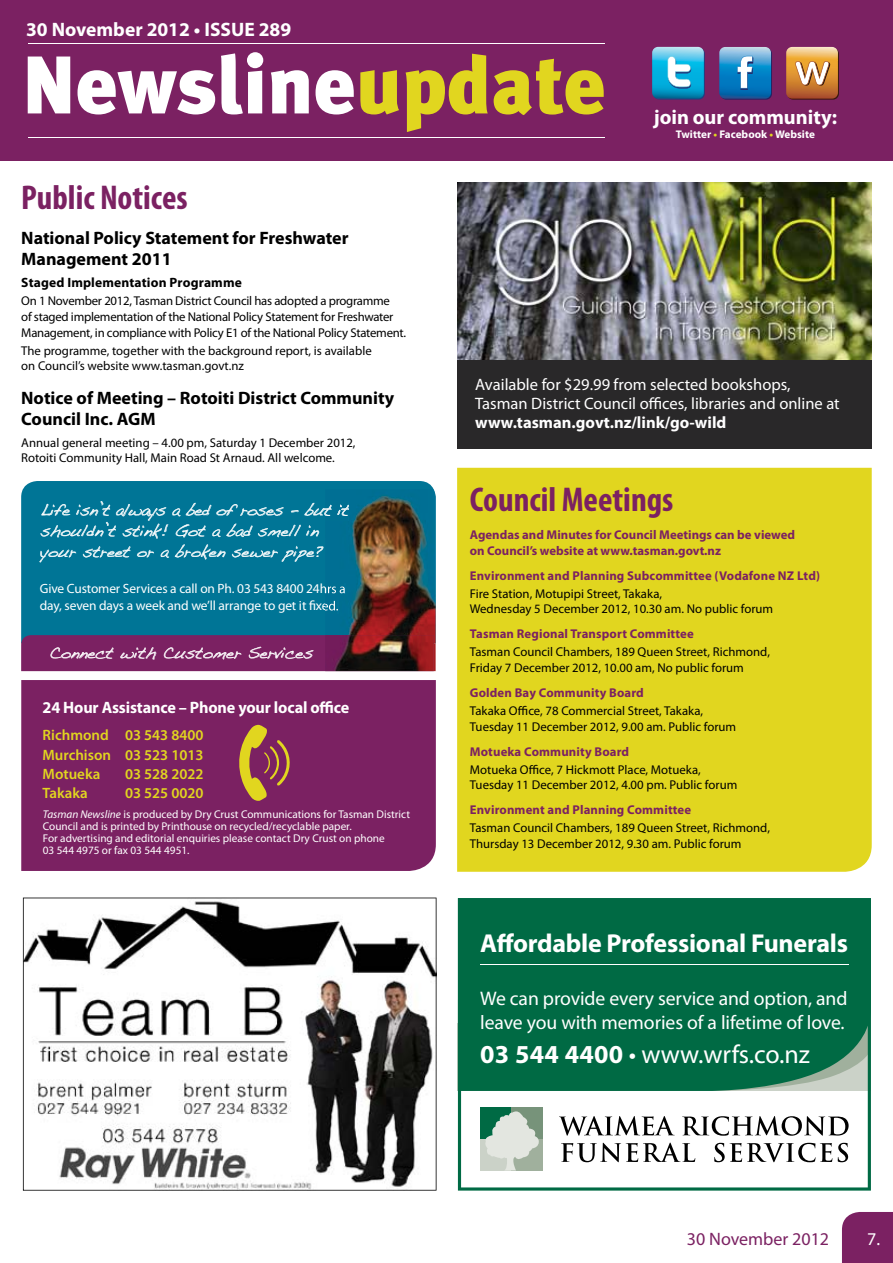
<style>
.page{position:relative;width:893px;height:1263px;background:#fff}
.page>*{position:absolute;margin:0;border:0;box-sizing:border-box;transform-origin:0 0}
.t1{font:900 81.6px "Meta Plus";color:#fff}
.t2{font:700 condensed 34.5px "Myriad Pro";color:#7b2162}
.t3{font:700 25.95px "Myriad Pro";letter-spacing:-.01em;color:#fff}
.t4{font:25.95px "Myriad Pro";letter-spacing:-.005em;color:#fff}
.t5{font:700 20.4px "Myriad Pro";color:#fff}
.t6{font:19.65px/23.7px "Myriad Pro";letter-spacing:-.005em;color:#fff}
.t7{font:700 19.5px "Myriad Pro";color:#fff}
.t8{font:700 18px/21px "Myriad Pro";color:#000}
.t9{font:18px "Myriad Pro";color:#7b2162}
.t10{font:18px "Myriad Pro";color:#fff}
.t11{font:16.5px/19px "Myriad Pro";color:#fff}
.t12{font:700 16.5px "Myriad Pro";letter-spacing:-.01em;color:#fff}
.t13{font:16.2px "Handwriting Dakota";color:#fff}
.t14{font:15.9px/20.7px "Handwriting Dakota";color:#fff}
.t15{font:600 15px/19.2px "Myriad Pro";color:#e1d61f;text-align:justify}
.t16{font:13.5px/17.2px "Myriad Pro";letter-spacing:-.01em;color:#fff}
.t17{font:700 13.5px "Myriad Pro";letter-spacing:.01em;color:#000}
.t18{font:12.75px/15.8px "Myriad Pro";color:#000}
.t19{font:700 12.75px/15.8px "Myriad Pro";letter-spacing:.01em;color:#7b2162}
.t20{font:12.75px/15.8px "Myriad Pro";letter-spacing:-.02em;color:#000}
.t21{font:11.25px/12px "Myriad Pro";color:#fff}
.t22{font:700 11.1px "Myriad Pro";color:#fff}
.s1{color:#e1d61f}
.s2{font-style:italic}
.s3{font-weight:700}
</style>
<div class="page">
<div style="left:842px;top:1212px;width:51px;height:51px;background:#7b2162"></div>
<div style="left:0;top:0;width:893px;height:160px;background:#7b2162"></div>
<hr style="left:28px;top:138px;width:576px;height:1px;background:#fff">
<hr style="left:28px;top:43px;width:576px;height:1px;background:#fff">
<svg style="left:720px;top:48px;width:52px;height:52px"></svg>
<svg style="left:719px;top:47px;width:52px;height:52px;background:#308cc5"></svg>
<svg style="left:737px;top:56px;width:16px;height:34px"></svg>
<svg style="left:653px;top:48px;width:52px;height:52px"></svg>
<svg style="left:652px;top:47px;width:52px;height:52px;background:#2aafd7"></svg>
<svg style="left:668px;top:56px;width:24px;height:33px"></svg>
<svg style="left:787px;top:48px;width:52px;height:52px"></svg>
<svg style="left:786px;top:47px;width:52px;height:52px;background:#d49859"></svg>
<div style="left:457px;top:468px;width:415px;height:404px;background:#e1d61f"></div>
<div style="left:21px;top:680px;width:415px;height:191px;background:#7b2162"></div>
<svg style="left:236px;top:725px;width:56px;height:76px;background:#9a594c"></svg>
<div style="left:457px;top:276px;width:415px;height:173px;background:#292829"></div>
<img style="left:457px;top:183px;width:415px;height:176px">
<div style="left:21px;top:481px;width:413px;height:154px;background:#007596"></div>
<svg style="left:21px;top:635px;width:304px;height:36px;background:#802c69"></svg>
<img style="left:434px;top:643px;width:2px;height:28px">
<img style="left:325px;top:489px;width:111px;height:154px">
<img style="left:325px;top:635px;width:109px;height:36px">
<img style="left:331px;top:501px;width:18px;height:20px">
<svg style="left:337px;top:504px;width:13px;height:12px"></svg>
<svg style="left:39px;top:501px;width:292px;height:61px;background:#16809f"></svg>
<img style="left:325px;top:584px;width:21px;height:9px">
<svg style="left:325px;top:601px;width:13px;height:12px"></svg>
<svg style="left:23px;top:897px;width:413px;height:293px"></svg>
<svg style="left:458px;top:898px;width:413px;height:292px;fill:#006a44"></svg>
<h3 class="t7" style="left:26px;top:17px;width:267px">30 November 2012 • ISSUE 289</h3>
<h1 class="t1" style="left:21px;top:37px;width:586px">Newsline<span class="s1">update</span></h1>
<h2 class="t2" style="left:21px;top:175px;width:168px">Public Notices</h2>
<h3 class="t5" style="left:654px;top:103px;width:185px">join our community:</h3>
<p class="t22" style="left:676px;top:127px;width:140px">Twitter <span class="s1">•</span> Facebook <span class="s1">•</span> Website</p>
<h3 class="t8" style="left:21px;top:227px;width:329px">National Policy Statement for Freshwater<br>Management 2011</h3>
<p class="t17" style="left:21px;top:274px;width:222px">Staged Implementation Programme</p>
<p class="t20" style="left:21px;top:293px;width:386px">On 1 November 2012, Tasman District Council has adopted a programme<br>of staged implementation of the National Policy Statement for Freshwater<br>Management, in compliance with Policy E1 of the National Policy Statement.</p>
<p class="t18" style="left:21px;top:342px;width:352px">The programme, together with the background report, is available on Council’s website www.tasman.govt.nz</p>
<h3 class="t8" style="left:21px;top:386px;width:374px">Notice of Meeting – Rotoiti District Community<br>Council Inc. AGM</h3>
<p class="t18" style="left:21px;top:434px;width:336px">Annual general meeting – 4.00 pm, Saturday 1 December 2012,<br>Rotoiti Community Hall, Main Road St Arnaud. All welcome.</p>
<p class="t14" style="left:40px;top:499px;width:310px">Life isn’t always a bed of roses - but it shouldn’t stink! Got a bad smell in your street or a broken sewer pipe?</p>
<p class="t16" style="left:40px;top:580px;width:307px">Give Customer Services a call on Ph. 03 543 8400 24hrs a day, seven days a week and we’ll arrange to get it fixed.</p>
<p class="t13" style="left:49px;top:643px;width:265px">Connect with Customer Services</p>
<p class="t12" style="left:43px;top:696px;width:308px">24 Hour Assistance – Phone your local office</p>
<p class="t15" style="left:43px;top:725px;width:163px">Richmond 03 543 8400<br>Murchison 03 523 1013<br>Motueka</p>
<p class="t15" style="left:125px;top:764px;width:80px">03 528 2022</p>
<p class="t15" style="left:43px;top:783px;width:47px">Takaka</p>
<p class="t15" style="left:125px;top:783px;width:80px">03 525 0020</p>
<p class="t21" style="left:43px;top:808px;width:369px"><span class="s2">Tasman Newsline</span> is produced by Dry Crust Communications for Tasman District Council and is printed by Printhouse on recycled/recyclable paper.<br>For advertising and editorial enquiries please contact Dry Crust on phone<br>03 544 4975 or fax 03 544 4951.</p>
<p class="t11" style="left:475px;top:375px;width:366px">Available for $29.99 from selected bookshops,<br>Tasman District Council offices, libraries and online at</p>
<p class="t12" style="left:475px;top:412px;width:253px">www.tasman.govt.nz/link/go-wild</p>
<h2 class="t2" style="left:470px;top:477px;width:205px">Council Meetings</h2>
<p class="t19" style="left:470px;top:526px;width:327px">Agendas and Minutes for Council Meetings can be viewed on Council’s website at www.tasman.govt.nz</p>
<p class="t19" style="left:470px;top:567px;width:352px">Environment and Planning Subcommittee (Vodafone NZ Ltd)</p>
<p class="t18" style="left:470px;top:585px;width:305px">Fire Station, Motupipi Street, Takaka,<br>Wednesday 5 December 2012, 10.30 am. No public forum</p>
<p class="t19" style="left:470px;top:626px;width:225px">Tasman Regional Transport Committee</p>
<p class="t18" style="left:470px;top:644px;width:302px">Tasman Council Chambers, 189 Queen Street, Richmond,<br>Friday 7 December 2012, 10.00 am, No public forum</p>
<p class="t19" style="left:470px;top:684px;width:175px">Golden Bay Community Board</p>
<p class="t18" style="left:470px;top:702px;width:268px">Takaka Office, 78 Commercial Street, Takaka,<br>Tuesday 11 December 2012, 9.00 am. Public forum</p>
<p class="t19" style="left:470px;top:743px;width:161px">Motueka Community Board</p>
<p class="t18" style="left:470px;top:761px;width:269px">Motueka Office, 7 Hickmott Place, Motueka,<br>Tuesday 11 December 2012, 4.00 pm. Public forum</p>
<p class="t19" style="left:470px;top:802px;width:223px">Environment and Planning Committee</p>
<p class="t18" style="left:470px;top:820px;width:302px">Tasman Council Chambers, 189 Queen Street, Richmond,<br>Thursday 13 December 2012, 9.30 am. Public forum</p>
<h3 class="t3" style="left:480px;top:926px;width:369px">Affordable Professional Funerals</h3>
<h3 class="t6" style="left:480px;top:986px;width:369px">We can provide every service and option, and leave you with memories of a lifetime of love.</h3>
<h3 class="t4" style="left:480px;top:1039px;width:331px"><span class="s3">03 544 4400</span> • www.wrfs.co.nz</h3>
<h3 class="t9" style="left:687px;top:1227px;width:144px">30 November 2012</h3>
<h3 class="t10" style="left:867px;top:1227px;width:14px">7.</h3>
</div>
